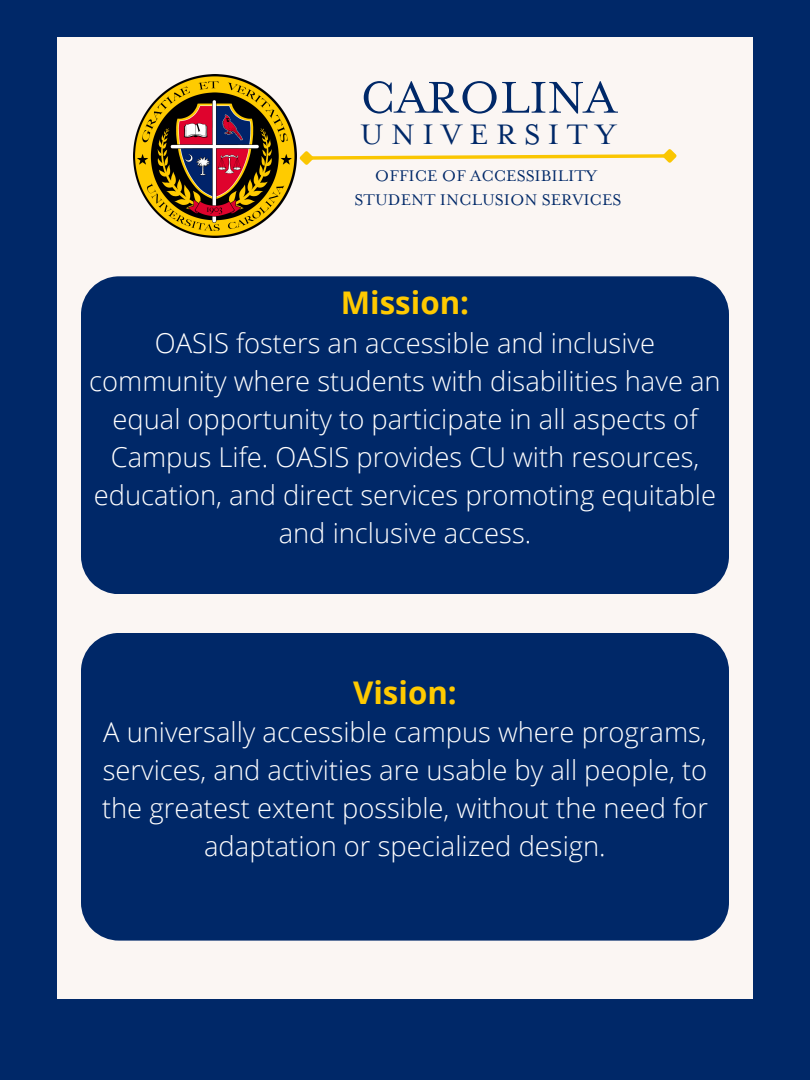
<style>
.page{position:relative;width:810px;height:1080px;background:#002868}
.page>*{position:absolute;margin:0;border:0;box-sizing:border-box;transform-origin:0 0}
.t1{font:51.19px "Mrs Eaves Roman";color:#002868}
.t2{font:32.75px "Mrs Eaves Roman";letter-spacing:.235em;color:#002868}
.t3{font:700 31.25px "Open Sans";color:#ffca00}
.t4{font:300 27.38px/38px "Open Sans";color:#fff;text-align:center}
.t5{font:18px "Mrs Eaves Roman";color:#002868}
</style>
<div class="page">
<div style="left:57px;top:37px;width:696px;height:962px;background:#fbf6f3"></div>
<svg style="left:296px;top:146px;width:381px;height:22px"></svg>
<img style="left:133px;top:74px;width:163px;height:163px">
<div style="left:81px;top:276px;width:648px;height:318px;background:#002868"></div>
<div style="left:81px;top:633px;width:648px;height:308px;background:#002868"></div>
<p class="t1" style="left:360px;top:81px;width:257px">CAROLINA</p>
<p class="t2" style="left:360px;top:124px;width:257px">UNIVERSITY</p>
<p class="t5" style="left:375px;top:170px;width:224px">OFFICE OF ACCESSIBILITY</p>
<p class="t5" style="left:355px;top:194px;width:268px">STUDENT INCLUSION SERVICES</p>
<p class="t3" style="left:341px;top:281px;width:130px">Mission:</p>
<p class="t4" style="left:89px;top:323px;width:633px">OASIS fosters an accessible and inclusive community where students with disabilities have an equal opportunity to participate in all aspects of Campus Life. OASIS provides CU with resources, education, and direct services promoting equitable and inclusive access.</p>
<p class="t3" style="left:353px;top:670px;width:105px">Vision:</p>
<p class="t4" style="left:102px;top:713px;width:607px">A universally accessible campus where programs, services, and activities are usable by all people, to the greatest extent possible, without the need for adaptation or specialized design.</p>
</div>
